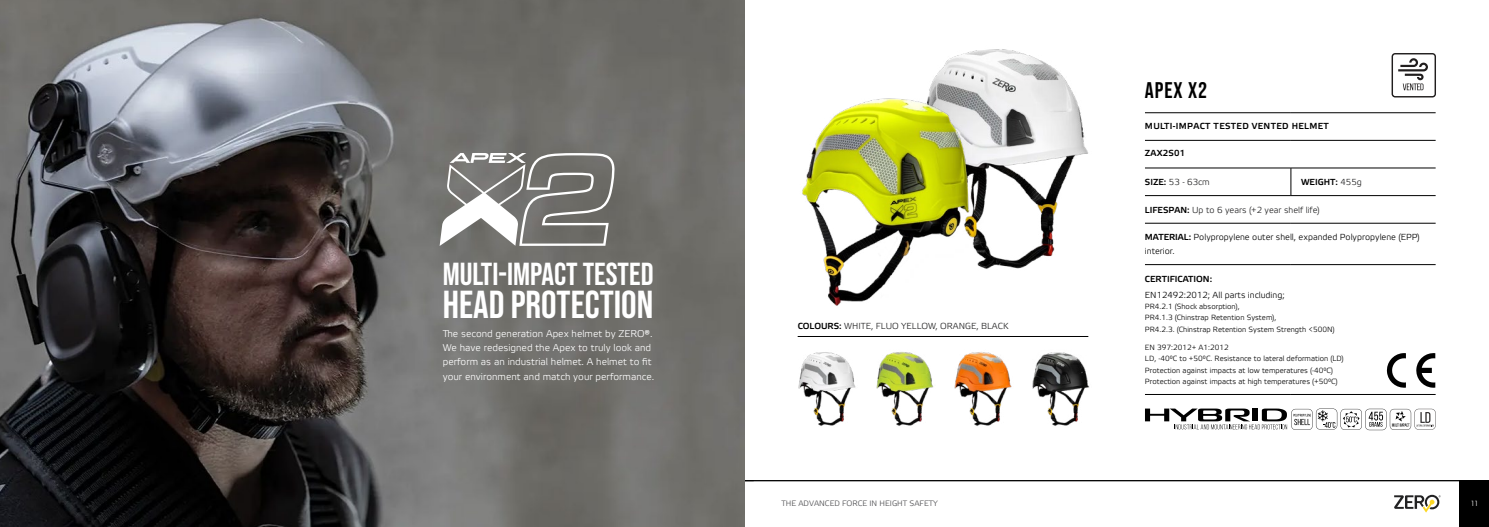
<style>
.page{position:relative;width:1489px;height:527px;background:#fff}
.page>*{position:absolute;margin:0;border:0;box-sizing:border-box;transform-origin:0 0}
.t1{font:38.75px "Bebas Neue";color:#fff}
.t2{font:31.62px "Bebas Neue";color:#fff}
.t3{font:22.5px "Bebas Neue";letter-spacing:.04em;color:#000}
.t4{font:9.88px/14.2px "Etelka Light Pro";color:#fff}
.t5{font:8.75px/13.8px "Etelka Light Pro";color:#000}
.t6{font:8.75px "Etelka Light Pro";color:#222223}
.t7{font:8.75px "Etelka Medium Pro";letter-spacing:.04em;color:#000}
.t8{font:8.75px "Etelka Medium Pro";letter-spacing:.02em;color:#000}
.t9{font:8.75px "Etelka Medium Pro";color:#000}
.t10{font:7.75px "Etelka Light Pro";color:#4a4a4d}
.t11{font:7.5px/11.2px "Etelka Light Pro";color:#000}
.t12{font:7.12px "ITC Avant Garde Pro";color:#fff}
.s1{font-family:"Etelka Medium Pro";color:#000}
.s2{font-family:"Etelka Light Pro";color:#222223}
.s3{font-family:"Etelka Medium Pro"}
</style>
<div class="page">
<div style="left:1459px;top:480px;width:29px;height:46px;background:#000"></div>
<svg style="left:1394px;top:494px;width:46px;height:18px"></svg>
<hr style="left:735px;top:480px;width:753px;height:1px;background:#000">
<img style="left:0;top:0;width:744px;height:526px">
<svg style="left:439px;top:153px;width:175px;height:93px"></svg>
<hr style="left:797px;top:336px;width:291px;height:1px;background:#000">
<img style="left:798px;top:352px;width:292px;height:74px">
<img style="left:929px;top:49px;width:159px;height:220px">
<img style="left:802px;top:93px;width:190px;height:213px">
<svg style="left:1391px;top:53px;width:44px;height:44px"></svg>
<hr style="left:1144px;top:112px;width:146px;height:1px;background:#000">
<hr style="left:1290px;top:112px;width:145px;height:1px;background:#000">
<hr style="left:1144px;top:140px;width:146px;height:1px;background:#000">
<hr style="left:1290px;top:140px;width:145px;height:1px;background:#000">
<hr style="left:1144px;top:168px;width:146px;height:1px;background:#000">
<hr style="left:1290px;top:168px;width:145px;height:1px;background:#000">
<hr style="left:1144px;top:195px;width:146px;height:1px;background:#000">
<hr style="left:1290px;top:195px;width:145px;height:1px;background:#000">
<hr style="left:1144px;top:223px;width:146px;height:1px;background:#000">
<hr style="left:1290px;top:223px;width:145px;height:1px;background:#000">
<hr style="left:1144px;top:264px;width:146px;height:1px;background:#000">
<hr style="left:1290px;top:264px;width:145px;height:1px;background:#000">
<svg style="left:1290px;top:168px;width:1px;height:27px"></svg>
<hr style="left:1144px;top:394px;width:146px;height:1px;background:#000">
<hr style="left:1290px;top:394px;width:145px;height:1px;background:#000">
<svg style="left:1386px;top:353px;width:19px;height:35px"></svg>
<svg style="left:1416px;top:353px;width:19px;height:34px"></svg>
<svg style="left:1145px;top:408px;width:290px;height:22px"></svg>
<h2 class="t2" style="left:443px;top:256px;width:212px">MULTI-IMPACT TESTEd</h2>
<h1 class="t1" style="left:443px;top:282px;width:212px">HEAD PROTECTION</h1>
<h3 class="t4" style="left:443px;top:326px;width:213px">The second generation Apex helmet by ZERO®.<br>We have redesigned the Apex to truly look and perform as an industrial helmet. A helmet to fit your environment and match your performance.</h3>
<p class="t6" style="left:797px;top:321px;width:212px"><span class="s1">COLOURS:</span> WHITE, FLUO YELLOW, ORANGE, BLACK</p>
<h3 class="t3" style="left:1144px;top:77px;width:64px">APEX X2</h3>
<p class="t7" style="left:1144px;top:121px;width:185px">MULTI-IMPACT TESTED VENTED HELMET</p>
<p class="t8" style="left:1144px;top:148px;width:42px">ZAX2S01</p>
<p class="t6" style="left:1144px;top:177px;width:66px"><span class="s1">SIZE:</span> 53 - 63cm</p>
<p class="t8" style="left:1300px;top:177px;width:62px">WEIGHT: <span class="s2">455g</span></p>
<p class="t6" style="left:1144px;top:205px;width:176px"><span class="s1">LIFESPAN:</span> Up to 6 years (+2 year shelf life)</p>
<p class="t5" style="left:1144px;top:231px;width:276px"><span class="s3">MATERIAL:</span> Polypropylene outer shell, expanded Polypropylene (EPP) interior.</p>
<p class="t9" style="left:1144px;top:273px;width:69px">CERTIFICATION:</p>
<p class="t5" style="left:1144px;top:288px;width:141px">EN12492:2012; All parts including;</p>
<p class="t11" style="left:1144px;top:301px;width:191px">PR4.2.1 (Shock absorption),<br>PR4.1.3 (Chinstrap Retention System),<br>PR4.2.3. (Chinstrap Retention System Strength &lt;500N)</p>
<p class="t11" style="left:1144px;top:342px;width:200px">EN 397:2012+ A1:2012<br>LD, -40°C to +50°C. Resistance to lateral deformation (LD)<br>Protection against impacts at low temperatures (-40°C)<br>Protection against impacts at high temperatures (+50°C)</p>
<p class="t10" style="left:781px;top:499px;width:158px">THE ADVANCED FORCE IN HEIGHT SAFETY</p>
<p class="t12" style="left:1470px;top:499px;width:9px">11</p>
</div>
